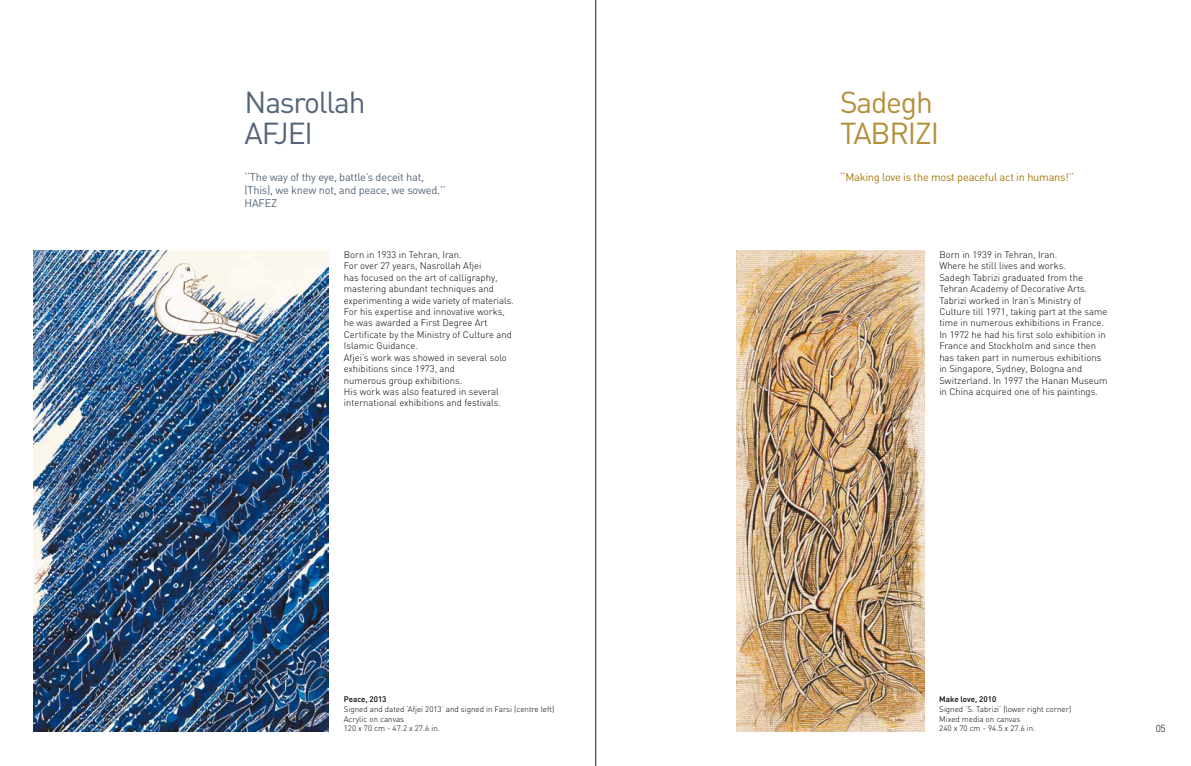
<style>
.page{position:relative;width:1191px;height:766px;background:#fff}
.page>*{position:absolute;margin:0;border:0;box-sizing:border-box;transform-origin:0 0}
.t1{font:30px/31px "DIN";letter-spacing:-.04em;color:#546578}
.t2{font:30px/31px "DIN";letter-spacing:-.04em;color:#b58f3c}
.t3{font:11px/13.2px "DIN";letter-spacing:-.02em;color:#546578}
.t4{font:11px "DIN";letter-spacing:-.02em;color:#a3790b}
.t5{font:300 10px "DIN";color:#000}
.t6{font:300 9.5px/11.4px "DIN";color:#000}
.t7{font:300 8px/9.6px "DIN";color:#000}
.t8{font:500 8px "DIN";color:#000}
</style>
<div class="page">
<img style="left:33px;top:250px;width:296px;height:481px">
<img style="left:736px;top:250px;width:188px;height:481px">
<hr style="left:595px;top:0;width:1px;height:765px;background:#002354">
<h1 class="t1" style="left:244px;top:86px;width:122px">Nasrollah<br>Afjei</h1>
<p class="t3" style="left:244px;top:170px;width:202px">‘‘The way of thy eye, battle’s deceit hat, (This), we knew not, and peace, we sowed.’’<br>Hafez</p>
<h1 class="t2" style="left:840px;top:86px;width:101px">Sadegh<br>Tabrizi</h1>
<p class="t4" style="left:840px;top:170px;width:236px">‘‘Making love is the most peaceful act in humans!’’</p>
<p class="t6" style="left:344px;top:249px;width:171px">Born in 1933 in Tehran, Iran.<br>For over 27 years, Nasrollah Afjei<br>has focused on the art of calligraphy, mastering abundant techniques and experimenting a wide variety of materials.<br>For his expertise and innovative works, he was awarded a First Degree Art Certificate by the Ministry of Culture and Islamic Guidance.<br>Afjei’s work was showed in several solo exhibitions since 1973, and<br>numerous group exhibitions.<br>His work was also featured in several international exhibitions and festivals.</p>
<p class="t6" style="left:939px;top:249px;width:170px">Born in 1939 in Tehran, Iran.<br>Where he still lives and works.<br>Sadegh Tabrizi graduated from the Tehran Academy of Decorative Arts.<br>Tabrizi worked in Iran’s m inistry of culture till 1971, taking part at the same time in numerous exhibitions in France.<br>In 1972 he had his first solo exhibition in France and Stockholm and since then has taken part in numerous exhibitions in Singapore, Sydney, Bologna and Switzerland. In 1997 the Hanan Museum in China acquired one of his paintings.</p>
<p class="t8" style="left:344px;top:694px;width:44px">Peace, 2013</p>
<p class="t7" style="left:344px;top:704px;width:212px">Signed and dated ‘Afjei 2013’ and signed in Farsi (centre left)<br>Acrylic on canvas<br>120 x 70 cm - 47.2 x 27.6 in.</p>
<p class="t8" style="left:939px;top:694px;width:58px">Make love, 2010</p>
<p class="t7" style="left:939px;top:704px;width:133px">Signed ‘S. Tabrizi’ (lower right corner)<br>Mixed media on canvas<br>240 x 70 cm - 94.5 x 27.6 in.</p>
<p class="t5" style="left:1155px;top:722px;width:11px">05</p>
</div>
